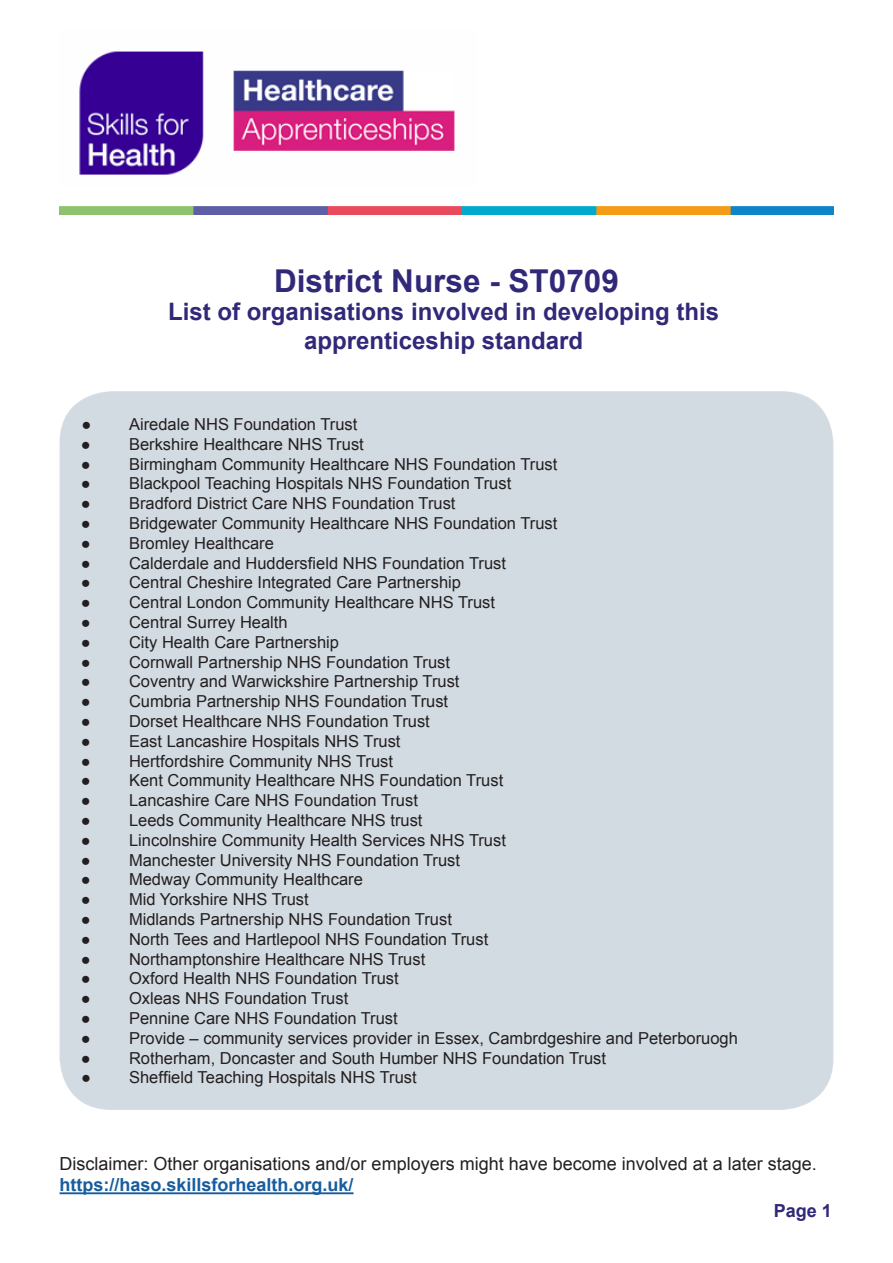
<style>
.page{position:relative;width:893px;height:1263px;background:#fff}
.page>*{position:absolute;margin:0;border:0;box-sizing:border-box;transform-origin:0 0}
.Heading_one{font:700 31.5px "Arial";color:#302878}
.Heading_two{font:700 24px/28.8px "Arial";color:#302878;text-align:center}
.Body_text{font:18px "Arial";color:#231f20}
.Heading_three_HASO{font:700 18px "Arial";color:#175d9e}
.Heading_two-2{font:700 18px "Arial";color:#302878}
.t1{font:16.5px "Arial";color:#231f20}
.s1{font-weight:700}
</style>
<div class="page">
<img style="left:79px;top:51px;width:376px;height:124px">
<img style="left:60px;top:207px;width:773px;height:7px">
<div style="left:60px;top:392px;width:773px;height:717px;background:#d3dbe2;border-radius:51px"></div>
<hr style="left:60px;top:1192px;width:294px;height:2px;background:#175d9e">
<p class="Heading_one" style="left:274px;top:260px;width:346px">District Nurse - ST0709</p>
<p class="Heading_two" style="left:168px;top:298px;width:552px">List of organisations involved in developing this apprenticeship standard</p>
<p class="t1" style="left:82px;top:413px;width:277px"><span class="s1">●</span> Airedale NHS Foundation Trust</p>
<p class="t1" style="left:81px;top:433px;width:284px"><span class="s1">●</span> Berkshire Healthcare NHS Trust</p>
<p class="t1" style="left:81px;top:453px;width:478px"><span class="s1">●</span> Birmingham Community Healthcare NHS Foundation Trust</p>
<p class="t1" style="left:81px;top:473px;width:432px"><span class="s1">●</span> Blackpool Teaching Hospitals NHS Foundation Trust</p>
<p class="t1" style="left:81px;top:493px;width:376px"><span class="s1">●</span> Bradford District Care NHS Foundation Trust</p>
<p class="t1" style="left:81px;top:512px;width:478px"><span class="s1">●</span> Bridgewater Community Healthcare NHS Foundation Trust</p>
<p class="t1" style="left:81px;top:532px;width:195px"><span class="s1">●</span> Bromley Healthcare</p>
<p class="t1" style="left:81px;top:552px;width:427px"><span class="s1">●</span> Calderdale and Huddersfield NHS Foundation Trust</p>
<p class="t1" style="left:81px;top:572px;width:382px"><span class="s1">●</span> Central Cheshire Integrated Care Partnership</p>
<p class="t1" style="left:81px;top:592px;width:416px"><span class="s1">●</span> Central London Community Healthcare NHS Trust</p>
<p class="t1" style="left:81px;top:611px;width:208px"><span class="s1">●</span> Central Surrey Health</p>
<p class="t1" style="left:81px;top:631px;width:260px"><span class="s1">●</span> City Health Care Partnership</p>
<p class="t1" style="left:81px;top:651px;width:371px"><span class="s1">●</span> Cornwall Partnership NHS Foundation Trust</p>
<p class="t1" style="left:81px;top:671px;width:380px"><span class="s1">●</span> Coventry and Warwickshire Partnership Trust</p>
<p class="t1" style="left:81px;top:691px;width:369px"><span class="s1">●</span> Cumbria Partnership NHS Foundation Trust</p>
<p class="t1" style="left:81px;top:710px;width:351px"><span class="s1">●</span> Dorset Healthcare NHS Foundation Trust</p>
<p class="t1" style="left:81px;top:730px;width:321px"><span class="s1">●</span> East Lancashire Hospitals NHS Trust</p>
<p class="t1" style="left:81px;top:750px;width:314px"><span class="s1">●</span> Hertfordshire Community NHS Trust</p>
<p class="t1" style="left:81px;top:770px;width:424px"><span class="s1">●</span> Kent Community Healthcare NHS Foundation Trust</p>
<p class="t1" style="left:81px;top:790px;width:339px"><span class="s1">●</span> Lancashire Care NHS Foundation Trust</p>
<p class="t1" style="left:81px;top:809px;width:343px"><span class="s1">●</span> Leeds Community Healthcare NHS trust</p>
<p class="t1" style="left:81px;top:829px;width:427px"><span class="s1">●</span> Lincolnshire Community Health Services NHS Trust</p>
<p class="t1" style="left:81px;top:849px;width:381px"><span class="s1">●</span> Manchester University NHS Foundation Trust</p>
<p class="t1" style="left:81px;top:869px;width:284px"><span class="s1">●</span> Medway Community Healthcare</p>
<p class="t1" style="left:81px;top:889px;width:229px"><span class="s1">●</span> Mid Yorkshire NHS Trust</p>
<p class="t1" style="left:81px;top:908px;width:373px"><span class="s1">●</span> Midlands Partnership NHS Foundation Trust</p>
<p class="t1" style="left:81px;top:928px;width:409px"><span class="s1">●</span> North Tees and Hartlepool NHS Foundation Trust</p>
<p class="t1" style="left:81px;top:948px;width:346px"><span class="s1">●</span> Northamptonshire Healthcare NHS Trust</p>
<p class="t1" style="left:81px;top:968px;width:319px"><span class="s1">●</span> Oxford Health NHS Foundation Trust</p>
<p class="t1" style="left:81px;top:988px;width:269px"><span class="s1">●</span> Oxleas NHS Foundation Trust</p>
<p class="t1" style="left:81px;top:1007px;width:318px"><span class="s1">●</span> Pennine Care NHS Foundation Trust</p>
<p class="t1" style="left:81px;top:1027px;width:659px"><span class="s1">●</span> Provide – community services provider in Essex, Cambrdgeshire and Peterboruogh</p>
<p class="t1" style="left:81px;top:1047px;width:527px"><span class="s1">●</span> Rotherham, Doncaster and South Humber NHS Foundation Trust</p>
<p class="t1" style="left:81px;top:1067px;width:337px"><span class="s1">●</span> Sheffield Teaching Hospitals NHS Trust</p>
<p class="Body_text" style="left:60px;top:1152px;width:759px">Disclaimer: Other organisations and/or employers might have become involved at a later stage.</p>
<p class="Heading_three_HASO" style="left:60px;top:1173px;width:296px">https://haso.skillsforhealth.org.uk/</p>
<p class="Heading_two-2" style="left:774px;top:1198px;width:60px">Page 1</p>
</div>
